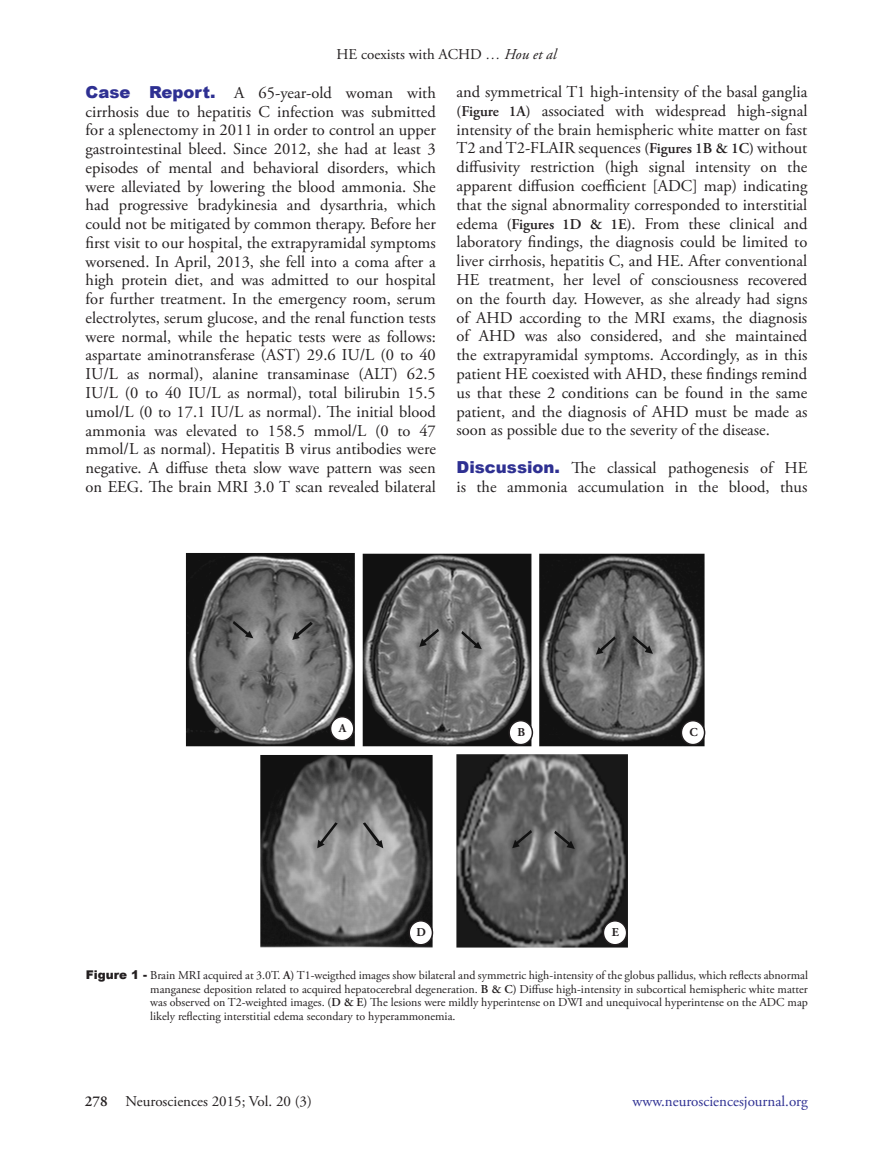
<style>
.page{position:relative;width:893px;height:1149px;background:#fff}
.page>*{position:absolute;margin:0;border:0;box-sizing:border-box;transform-origin:0 0}
.t1{font:16.5px/18.8px "Adobe Garamond Pro";color:#231f20;text-align:justify}
.t2{font:15px "Adobe Garamond Pro";color:#231f20}
.t3{font:15px "Adobe Garamond Pro";color:#2e3092}
.t4{font:600 15px "Adobe Garamond Pro";color:#231f20}
.t5{font:12px/13.5px "Adobe Garamond Pro";color:#231f20;text-align:justify}
.t6{font:700 12px "Adobe Garamond Pro";color:#231f20}
.s1{font-style:italic}
.s2{font-family:"Arial";font-weight:900;color:#2e3092}
.s3{font-weight:600;font-size:15px}
.s4{font-family:"Arial";font-weight:900}
.s5{font-weight:600}
</style>
<div class="page">
<img style="left:185px;top:553px;width:521px;height:395px">
<div style="left:509px;top:720px;width:23px;height:24px;background:#fff;border-radius:50%"></div>
<div style="left:508px;top:719px;width:25px;height:26px;border:2px solid #231f20;border-radius:50%"></div>
<div style="left:409px;top:920px;width:23px;height:24px;background:#fff;border-radius:50%"></div>
<div style="left:408px;top:919px;width:25px;height:26px;border:2px solid #231f20;border-radius:50%"></div>
<div style="left:603px;top:920px;width:24px;height:24px;background:#fff;border-radius:50%"></div>
<div style="left:603px;top:919px;width:24px;height:26px;border:2px solid #231f20;border-radius:50%"></div>
<div style="left:331px;top:716px;width:23px;height:24px;background:#fff;border-radius:50%"></div>
<div style="left:330px;top:715px;width:25px;height:26px;border:2px solid #231f20;border-radius:50%"></div>
<div style="left:681px;top:720px;width:24px;height:24px;background:#fff;border-radius:50%"></div>
<div style="left:681px;top:719px;width:24px;height:26px;border:2px solid #231f20;border-radius:50%"></div>
<p class="t2" style="left:337px;top:45px;width:221px">HE coexists with ACHD <span class="s1">… Hou et al</span></p>
<p class="t1" style="left:86px;top:84px;width:352px"><span class="s2">Case Report.</span> A 65-year-old woman with cirrhosis due to hepatitis C infection was submitted for a splenectomy in 2011 in order to control an upper gastrointestinal bleed. Since 2012, she had at least 3 episodes of mental and behavioral disorders, which were alleviated by lowering the blood ammonia. She had progressive bradykinesia and dysarthria, which could not be mitigated by common therapy. Before her first visit to our hospital, the extrapyramidal symptoms worsened. In April, 2013, she fell into a coma after a high protein diet, and was admitted to our hospital for further treatment. In the emergency room, serum electrolytes, serum glucose, and the renal function tests were normal, while the hepatic tests were as follows: aspartate aminotransferase (AST) 29.6 IU/L (0 to 40<br>IU/L as normal), alanine transaminase (ALT) 62.5<br>IU/L (0 to 40 IU/L as normal), total bilirubin 15.5 umol/L (0 to 17.1 IU/L as normal). The initial blood ammonia was elevated to 158.5 mmol/L (0 to 47 mmol/L as normal). Hepatitis B virus antibodies were negative. A diffuse theta slow wave pattern was seen on EEG. The brain MRI 3.0 T scan revealed bilateral</p>
<p class="t1" style="left:457px;top:83px;width:352px">and symmetrical T1 high-intensity of the basal ganglia <span class="s3">(Figure 1A)</span> associated with widespread high-signal intensity of the brain hemispheric white matter on fast T2 and T2-FLAIR sequences <span class="s3">(Figures 1B &amp; 1C)</span> without diffusivity restriction (high signal intensity on the apparent diffusion coefficient [ADC] map) indicating that the signal abnormality corresponded to interstitial edema <span class="s3">(Figures 1D &amp; 1E)</span>. From these clinical and laboratory findings, the diagnosis could be limited to liver cirrhosis, hepatitis C, and HE. After conventional HE treatment, her level of consciousness recovered on the fourth day. However, as she already had signs of AHD according to the MRI exams, the diagnosis of AHD was also considered, and she maintained the extrapyramidal symptoms. Accordingly, as in this patient HE coexisted with AHD, these findings remind us that these 2 conditions can be found in the same patient, and the diagnosis of AHD must be made as soon as possible due to the severity of the disease.</p>
<p class="t1" style="left:457px;top:459px;width:352px"><span class="s2">Discussion.</span> The classical pathogenesis of HE is the ammonia accumulation in the blood, thus</p>
<p class="t6" style="left:339px;top:720px;width:9px">A</p>
<p class="t6" style="left:689px;top:724px;width:10px">C</p>
<p class="t6" style="left:517px;top:724px;width:9px">B</p>
<p class="t6" style="left:417px;top:924px;width:11px">D</p>
<p class="t6" style="left:612px;top:924px;width:9px">E</p>
<p class="t5" style="left:150px;top:968px;width:659px;text-indent:-64px"><span class="s4">Figure 1 -</span> Brain MRI acquired at 3.0T. <span class="s5">A)</span> T1-weigthed images show bilateral and symmetric high-intensity of the globus pallidus, which reflects abnormal manganese deposition related to acquired hepatocerebral degeneration. <span class="s5">B &amp; C)</span> Diffuse high-intensity in subcortical hemispheric white matter was observed on T2-weighted images. <span class="s5">(D &amp; E)</span> The lesions were mildly hyperintense on DWI and unequivocal hyperintense on the ADC map likely reflecting interstitial edema secondary to hyperammonemia.</p>
<p class="t4" style="left:85px;top:1092px;width:24px">278</p>
<p class="t2" style="left:126px;top:1091px;width:186px">Neurosciences 2015; Vol. 20 (3)</p>
<p class="t3" style="left:633px;top:1091px;width:177px">www.neurosciencesjournal.org</p>
</div>
